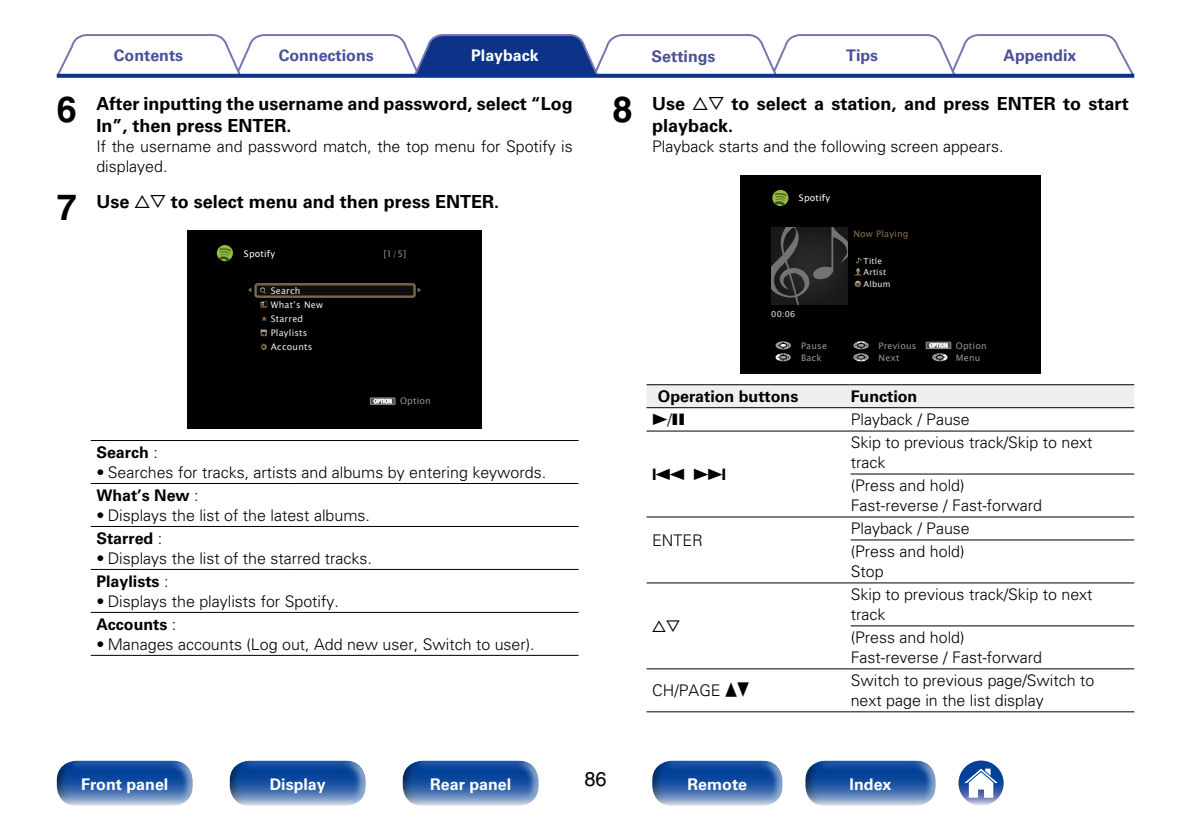
<style>
.page{position:relative;width:1191px;height:840px;background:#fff}
.page>*{position:absolute;margin:0;border:0;box-sizing:border-box;transform-origin:0 0}
.t1{font:20px "Helvetica LT Std";color:#000}
.t2{font:700 18px/22px "Univers LTCYR 65";color:#000}
.t3{font:300 16px/20px "Univers LTCYR 45";color:#000}
.t4{font:700 16px "Univers LTCYR 65";color:#000}
.t5{font:700 16px "Univers LTCYR 65";color:#fff}
.t6{font:700 16px "Univers LTCYR 65";color:#485099}
.t7{font:16px "Marks For Denon";color:#000}
.t8{font:9px/12px "Lucida Sans Unicode";letter-spacing:.02em;color:#949494}
.t9{font:9px/14px "Lucida Sans Unicode";letter-spacing:.02em;color:#ebebeb}
.t10{font:9px "Lucida Sans Unicode";letter-spacing:.02em;color:#fff}
.t11{font:9px "Lucida Sans Unicode";letter-spacing:.02em;color:#886e4b}
.t12{font:8.2px/11.4px "Lucida Sans Unicode";letter-spacing:.02em;color:#ebebeb}
.s1{font-family:"Helvetica LT Std";font-size:36px}
.s2{font-family:"Marks For Denon";font-weight:400}
.s3{font-family:"Univers LTCYR 45";font-weight:300}
</style>
<div class="page">
<div style="left:55px;top:752px;width:135px;height:65px;background:#000;opacity:.75"></div>
<div style="left:228px;top:752px;width:135px;height:65px;background:#000;opacity:.75"></div>
<div style="left:401px;top:752px;width:135px;height:65px;background:#000;opacity:.75"></div>
<div style="left:803px;top:752px;width:130px;height:65px;background:#000;opacity:.75"></div>
<div style="left:650px;top:752px;width:130px;height:65px;background:#000;opacity:.75"></div>
<svg style="left:958px;top:760px;width:45px;height:45px"></svg>
<svg style="left:964px;top:768px;width:33px;height:29px"></svg>
<svg style="left:56px;top:34px;width:1079px;height:44px"></svg>
<svg style="left:57px;top:74px;width:1077px;height:4px;background:#183d8e"></svg>
<hr style="left:91px;top:440px;width:204px;height:1px;background:#000">
<hr style="left:295px;top:440px;width:283px;height:1px;background:#000">
<hr style="left:91px;top:483px;width:204px;height:1px;background:#000">
<hr style="left:295px;top:483px;width:283px;height:1px;background:#000">
<hr style="left:91px;top:526px;width:204px;height:1px;background:#000">
<hr style="left:295px;top:526px;width:283px;height:1px;background:#000">
<hr style="left:91px;top:568px;width:204px;height:1px;background:#000">
<hr style="left:295px;top:568px;width:283px;height:1px;background:#000">
<hr style="left:91px;top:611px;width:204px;height:1px;background:#000">
<hr style="left:295px;top:611px;width:283px;height:1px;background:#000">
<hr style="left:91px;top:654px;width:204px;height:1px;background:#000">
<hr style="left:295px;top:654px;width:283px;height:1px;background:#000">
<div style="left:187px;top:230px;width:295px;height:199px;background:#000"></div>
<svg style="left:217px;top:245px;width:16px;height:16px"></svg>
<svg style="left:219px;top:248px;width:12px;height:13px"></svg>
<svg style="left:370px;top:398px;width:25px;height:6px"></svg>
<div style="left:370px;top:397px;width:25px;height:7px;border:1px solid #949494"></div>
<svg style="left:374px;top:399px;width:17px;height:4px"></svg>
<svg style="left:260px;top:329px;width:7px;height:7px"></svg>
<svg style="left:248px;top:283px;width:173px;height:25px"></svg>
<svg style="left:261px;top:315px;width:6px;height:6px"></svg>
<svg style="left:260px;top:343px;width:7px;height:7px"></svg>
<div style="left:646px;top:385px;width:488px;height:22px;background:#efefef"></div>
<hr style="left:850px;top:384px;width:284px;height:1px;background:#000">
<hr style="left:850px;top:407px;width:284px;height:1px;background:#000">
<hr style="left:850px;top:430px;width:284px;height:1px;background:#000">
<hr style="left:850px;top:473px;width:284px;height:1px;background:#000">
<hr style="left:850px;top:516px;width:284px;height:1px;background:#000">
<hr style="left:850px;top:539px;width:284px;height:1px;background:#000">
<hr style="left:850px;top:582px;width:284px;height:1px;background:#000">
<hr style="left:850px;top:625px;width:284px;height:1px;background:#000">
<hr style="left:850px;top:668px;width:284px;height:1px;background:#000">
<hr style="left:850px;top:711px;width:284px;height:1px;background:#000">
<hr style="left:646px;top:384px;width:204px;height:1px;background:#000">
<hr style="left:646px;top:407px;width:204px;height:1px;background:#000">
<hr style="left:646px;top:430px;width:204px;height:1px;background:#000">
<hr style="left:646px;top:516px;width:204px;height:1px;background:#000">
<hr style="left:646px;top:582px;width:204px;height:1px;background:#000">
<hr style="left:646px;top:668px;width:204px;height:1px;background:#000">
<hr style="left:646px;top:711px;width:204px;height:1px;background:#000">
<div style="left:740px;top:175px;width:300px;height:198px;background:#000"></div>
<svg style="left:775px;top:341px;width:16px;height:20px"></svg>
<svg style="left:932px;top:353px;width:15px;height:8px"></svg>
<svg style="left:853px;top:341px;width:15px;height:20px"></svg>
<div style="left:926px;top:342px;width:25px;height:6px;border:1px solid #949494"></div>
<svg style="left:929px;top:343px;width:18px;height:4px"></svg>
<svg style="left:772px;top:190px;width:16px;height:16px"></svg>
<svg style="left:774px;top:192px;width:12px;height:14px"></svg>
<svg style="left:855px;top:257px;width:7px;height:18px"></svg>
<svg style="left:854px;top:281px;width:7px;height:6px"></svg>
<svg style="left:771px;top:227px;width:77px;height:77px;background:#2f3030"></svg>
<p class="t6" style="left:114px;top:44px;width:71px">Contents</p>
<p class="t6" style="left:279px;top:44px;width:97px">Connections</p>
<p class="t6" style="left:651px;top:45px;width:66px">Settings</p>
<p class="t6" style="left:846px;top:44px;width:33px">Tips</p>
<p class="t6" style="left:1003px;top:44px;width:74px">Appendix</p>
<p class="t5" style="left:471px;top:44px;width:69px">Playback</p>
<p class="t2" style="left:96px;top:91px;width:478px;text-indent:-40px"><span class="s1">6</span> After inputting the username and password, select “Log<br>In”, then press ENTER.</p>
<p class="t3" style="left:96px;top:135px;width:478px">If the username and password match, the top menu for Spotify is displayed.</p>
<p class="t2" style="left:57px;top:189px;width:444px"><span class="s1">7</span> Use <span class="s2">ui</span> to select menu and then press ENTER.</p>
<p class="t8" style="left:383px;top:247px;width:24px">[1/5]</p>
<p class="t9" style="left:271px;top:283px;width:54px">Search<br>What’s New<br>Starred<br>Playlists<br>Accounts</p>
<p class="t2" style="left:652px;top:92px;width:478px;text-indent:-40px"><span class="s1">8</span> Use <span class="s2">ui</span> to select a station, and press ENTER to start playback.</p>
<p class="t3" style="left:652px;top:136px;width:353px">Playback starts and the following screen appears.</p>
<p class="t10" style="left:799px;top:190px;width:33px">Spotify</p>
<p class="t11" style="left:853px;top:227px;width:57px">Now Playing</p>
<p class="t12" style="left:863px;top:266px;width:28px">Artist<br>Album</p>
<p class="t10" style="left:244px;top:246px;width:33px">Spotify</p>
<p class="t12" style="left:863px;top:255px;width:20px">Title</p>
<p class="t12" style="left:771px;top:308px;width:26px">00:06</p>
<p class="t8" style="left:878px;top:339px;width:40px">Previous</p>
<p class="t8" style="left:956px;top:339px;width:32px">Option</p>
<p class="t8" style="left:801px;top:339px;width:27px">Pause<br>Back</p>
<p class="t8" style="left:878px;top:351px;width:23px">Next</p>
<p class="t8" style="left:956px;top:351px;width:26px">Menu</p>
<p class="t8" style="left:400px;top:395px;width:32px">Option</p>
<p class="t4" style="left:96px;top:440px;width:63px">Search <span class="s3">:</span></p>
<p class="t3" style="left:96px;top:461px;width:451px">• Searches for tracks, artists and albums by entering keywords.</p>
<p class="t4" style="left:96px;top:483px;width:104px">What’s New <span class="s3">:</span></p>
<p class="t3" style="left:96px;top:504px;width:275px">• Displays the list of the latest albums.</p>
<p class="t4" style="left:96px;top:526px;width:67px">Starred <span class="s3">:</span></p>
<p class="t3" style="left:96px;top:547px;width:277px">• Displays the list of the starred tracks.</p>
<p class="t4" style="left:96px;top:569px;width:74px">Playlists <span class="s3">:</span></p>
<p class="t3" style="left:96px;top:590px;width:244px">• Displays the playlists for Spotify.</p>
<p class="t4" style="left:96px;top:612px;width:81px">Accounts <span class="s3">:</span></p>
<p class="t3" style="left:96px;top:633px;width:440px">• Manages accounts (Log out, Add new user, Switch to user).</p>
<p class="t4" style="left:658px;top:385px;width:142px">Operation buttons</p>
<p class="t4" style="left:850px;top:385px;width:68px">Function</p>
<p class="t7" style="left:652px;top:409px;width:34px">1<span class="s3">/</span>3</p>
<p class="t3" style="left:850px;top:409px;width:121px">Playback / Pause</p>
<p class="t7" style="left:652px;top:464px;width:75px">8 9</p>
<p class="t3" style="left:850px;top:432px;width:243px">Skip to previous track/Skip to next track</p>
<p class="t3" style="left:850px;top:475px;width:193px">(Press and hold)<br>Fast-reverse / Fast-forward</p>
<p class="t3" style="left:652px;top:529px;width:52px">ENTER</p>
<p class="t3" style="left:850px;top:516px;width:121px;line-height:23px">Playback / Pause (Press and hold)</p>
<p class="t3" style="left:850px;top:561px;width:34px">Stop</p>
<p class="t7" style="left:652px;top:616px;width:29px">ui</p>
<p class="t3" style="left:850px;top:583px;width:243px">Skip to previous track/Skip to next track</p>
<p class="t3" style="left:850px;top:626px;width:193px">(Press and hold)<br>Fast-reverse / Fast-forward</p>
<p class="t3" style="left:652px;top:680px;width:99px">CH/PAGE <span class="s2">df</span></p>
<p class="t3" style="left:850px;top:669px;width:245px">Switch to previous page/Switch to next page in the list display</p>
<p class="t1" style="left:584px;top:767px;width:24px">86</p>
<p class="t5" style="left:81px;top:772px;width:89px">Front panel</p>
<p class="t5" style="left:270px;top:772px;width:58px">Display</p>
<p class="t5" style="left:430px;top:772px;width:82px">Rear panel</p>
<p class="t5" style="left:687px;top:772px;width:61px">Remote</p>
<p class="t5" style="left:849px;top:772px;width:43px">Index</p>
</div>
